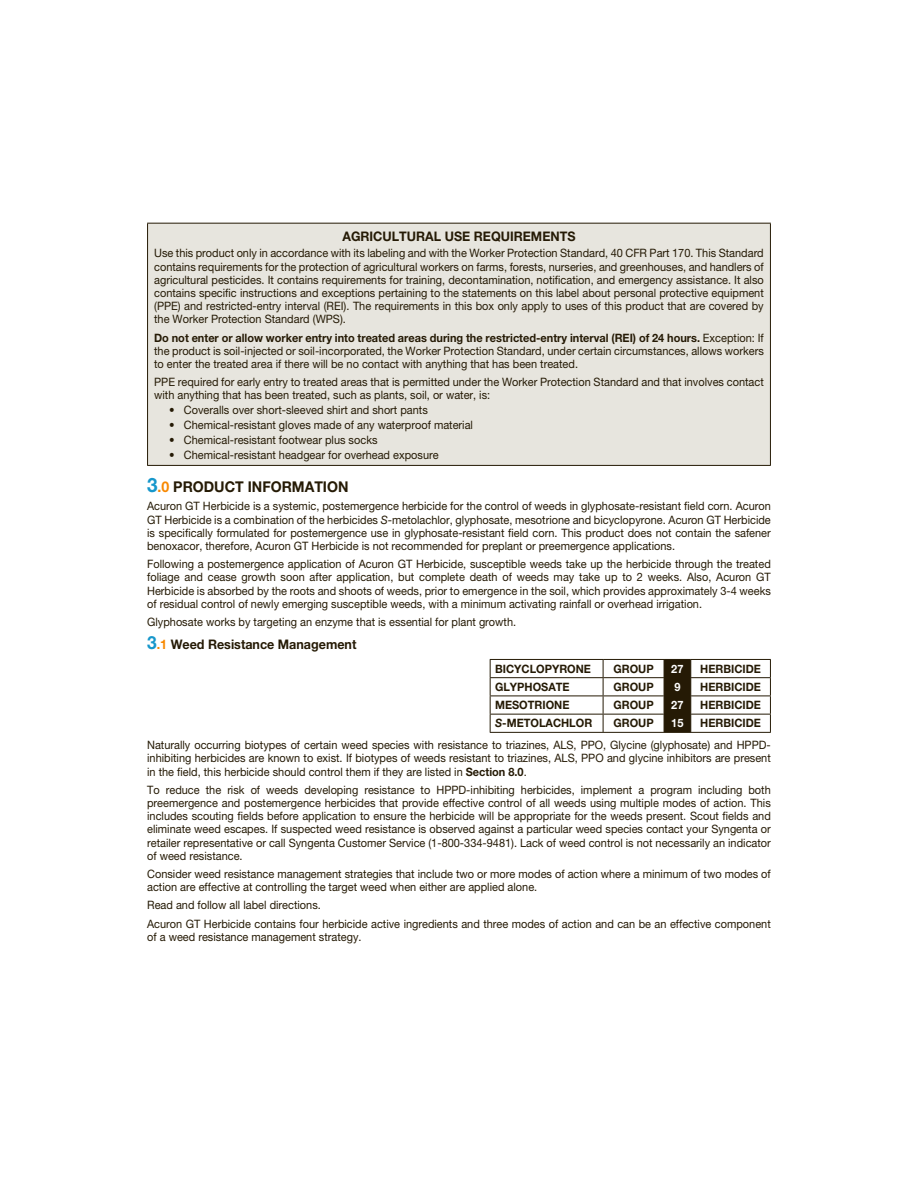
<style>
.page{position:relative;width:918px;height:1188px;background:#fff}
.page>*{position:absolute;margin:0;border:0;box-sizing:border-box;transform-origin:0 0}
.t1{font:700 14.85px "Helvetica Neue LT Pro";color:#251a05;scale:.95 1}
.t2{font:700 13.2px "Helvetica Neue LT Pro";color:#251a05;scale:.95 1}
.t3{font:11.55px/13.2px "Helvetica Neue LT Pro";color:#251a05;text-align:justify;scale:.95 1}
.t4{font:700 11.55px "Helvetica Neue LT Pro";color:#251a05;scale:.95 1}
.t5{font:700 11.55px "Helvetica Neue LT Pro";color:#fff;scale:.95 1}
.s1{font-weight:700}
.s2{font-size:19.8px;color:#1797cb}
.s3{color:#f88800}
.s4{font-style:italic}
.s5{font-size:18.15px;color:#1797cb}
</style>
<div class="page">
<div style="left:148px;top:223px;width:622px;height:242px;background:#e7e5de"></div>
<hr style="left:147px;top:223px;width:624px;height:1px;background:#251a05">
<hr style="left:147px;top:224px;width:1px;height:241px;background:#251a05">
<hr style="left:770px;top:224px;width:1px;height:241px;background:#251a05">
<hr style="left:147px;top:465px;width:624px;height:1px;background:#251a05">
<hr style="left:490px;top:659px;width:113px;height:1px;background:#251a05">
<hr style="left:603px;top:659px;width:61px;height:1px;background:#251a05">
<hr style="left:691px;top:659px;width:80px;height:1px;background:#251a05">
<hr style="left:490px;top:677px;width:113px;height:1px;background:#251a05">
<hr style="left:603px;top:677px;width:61px;height:1px;background:#251a05">
<hr style="left:691px;top:677px;width:80px;height:1px;background:#251a05">
<hr style="left:490px;top:695px;width:113px;height:1px;background:#251a05">
<hr style="left:603px;top:695px;width:61px;height:1px;background:#251a05">
<hr style="left:691px;top:695px;width:80px;height:1px;background:#251a05">
<hr style="left:490px;top:714px;width:113px;height:1px;background:#251a05">
<svg style="left:490px;top:660px;width:1px;height:72px"></svg>
<hr style="left:603px;top:714px;width:61px;height:1px;background:#251a05">
<svg style="left:603px;top:660px;width:1px;height:72px"></svg>
<hr style="left:691px;top:714px;width:80px;height:1px;background:#251a05">
<div style="left:664px;top:659px;width:27px;height:73px;background:#251a05"></div>
<svg style="left:770px;top:660px;width:1px;height:72px"></svg>
<hr style="left:490px;top:732px;width:281px;height:1px;background:#251a05">
<p class="t2" style="left:342px;top:231px;width:247px">AGRICULTURAL USE REQUIREMENTS</p>
<p class="t3" style="left:154px;top:248px;width:643px">Use this product only in accordance with its labeling and with the Worker Protection Standard, 40 CFR Part 170. This Standard contains requirements for the protection of agricultural workers on farms, forests, nurseries, and greenhouses, and handlers of agricultural pesticides. It contains requirements for training, decontamination, notification, and emergency assistance. It also contains specific instructions and exceptions pertaining to the statements on this label about personal protective equipment (PPE) and restricted-entry interval (REI). The requirements in this box only apply to uses of this product that are covered by the Worker Protection Standard (WPS).</p>
<p class="t3" style="left:154px;top:332px;width:643px"><span class="s1">Do not enter or allow worker entry into treated areas during the restricted-entry interval (REI) of 24 hours.</span> Exception: If the product is soil-injected or soil-incorporated, the Worker Protection Standard, under certain circumstances, allows workers to enter the treated area if there will be no contact with anything that has been treated.</p>
<p class="t3" style="left:154px;top:376px;width:643px">PPE required for early entry to treated areas that is permitted under the Worker Protection Standard and that involves contact with anything that has been treated, such as plants, soil, or water, is:</p>
<p class="t3" style="left:169px;top:405px;width:274px">• Coveralls over short-sleeved shirt and short pants</p>
<p class="t3" style="left:169px;top:419px;width:322px">• Chemical-resistant gloves made of any waterproof material</p>
<p class="t3" style="left:169px;top:434px;width:221px">• Chemical-resistant footwear plus socks</p>
<p class="t3" style="left:169px;top:449px;width:285px">• Chemical-resistant headgear for overhead exposure</p>
<p class="t1" style="left:147px;top:481px;width:214px"><span class="s2">3</span><span class="s3">.0</span> PRODUCT INFORMATION</p>
<p class="t3" style="left:147px;top:501px;width:658px">Acuron GT Herbicide is a systemic, postemergence herbicide for the control of weeds in glyphosate-resistant field corn. Acuron GT Herbicide is a combination of the herbicides <span class="s4">S</span>-metolachlor, glyphosate, mesotrione and bicyclopyrone. Acuron GT Herbicide is specifically formulated for postemergence use in glyphosate-resistant field corn. This product does not contain the safener benoxacor, therefore, Acuron GT Herbicide is not recommended for preplant or preemergence applications.</p>
<p class="t3" style="left:147px;top:559px;width:658px">Following a postemergence application of Acuron GT Herbicide, susceptible weeds take up the herbicide through the treated foliage and cease growth soon after application, but complete death of weeds may take up to 2 weeks. Also, Acuron GT Herbicide is absorbed by the roots and shoots of weeds, prior to emergence in the soil, which provides approximately 3-4 weeks of residual control of newly emerging susceptible weeds, with a minimum activating rainfall or overhead irrigation.</p>
<p class="t3" style="left:147px;top:616px;width:390px">Glyphosate works by targeting an enzyme that is essential for plant growth.</p>
<p class="t2" style="left:147px;top:639px;width:222px"><span class="s5">3</span><span class="s3">.1</span> Weed Resistance Management</p>
<p class="t4" style="left:495px;top:664px;width:102px">BICYCLOPYRONE</p>
<p class="t4" style="left:613px;top:664px;width:44px">GROUP</p>
<p class="t5" style="left:671px;top:664px;width:14px">27</p>
<p class="t4" style="left:700px;top:664px;width:65px">HERBICIDE</p>
<p class="t4" style="left:495px;top:682px;width:80px">GLYPHOSATE</p>
<p class="t4" style="left:613px;top:682px;width:44px">GROUP</p>
<p class="t5" style="left:674px;top:682px;width:8px">9</p>
<p class="t4" style="left:700px;top:682px;width:65px">HERBICIDE</p>
<p class="t4" style="left:495px;top:700px;width:80px">MESOTRIONE</p>
<p class="t4" style="left:613px;top:700px;width:44px">GROUP</p>
<p class="t5" style="left:671px;top:700px;width:14px">27</p>
<p class="t4" style="left:700px;top:700px;width:65px">HERBICIDE</p>
<p class="t4" style="left:495px;top:719px;width:104px"><span class="s4">S</span>-METOLACHLOR</p>
<p class="t4" style="left:613px;top:719px;width:44px">GROUP</p>
<p class="t5" style="left:671px;top:719px;width:14px">15</p>
<p class="t4" style="left:700px;top:719px;width:65px">HERBICIDE</p>
<p class="t3" style="left:147px;top:740px;width:658px">Naturally occurring biotypes of certain weed species with resistance to triazines, ALS, PPO, Glycine (glyphosate) and HPPD&shy;inhibiting herbicides are known to exist. If biotypes of weeds resistant to triazines, ALS, PPO and glycine inhibitors are present in the field, this herbicide should control them if they are listed in <span class="s1">Section 8.0</span>.</p>
<p class="t3" style="left:147px;top:784px;width:658px">To reduce the risk of weeds developing resistance to HPPD-inhibiting herbicides, implement a program including both preemergence and postemergence herbicides that provide effective control of all weeds using multiple modes of action. This includes scouting fields before application to ensure the herbicide will be appropriate for the weeds present. Scout fields and eliminate weed escapes. If suspected weed resistance is observed against a particular weed species contact your Syngenta or retailer representative or call Syngenta Customer Service (1-800-334-9481). Lack of weed control is not necessarily an indicator of weed resistance.</p>
<p class="t3" style="left:147px;top:868px;width:658px">Consider weed resistance management strategies that include two or more modes of action where a minimum of two modes of action are effective at controlling the target weed when either are applied alone.</p>
<p class="t3" style="left:147px;top:897px;width:658px;line-height:18.1px">Read and follow all label directions.<br>Acuron GT Herbicide contains four herbicide active ingredients and three modes of action and can be an effective component</p>
<p class="t3" style="left:147px;top:931px;width:227px">of a weed resistance management strategy.</p>
</div>
